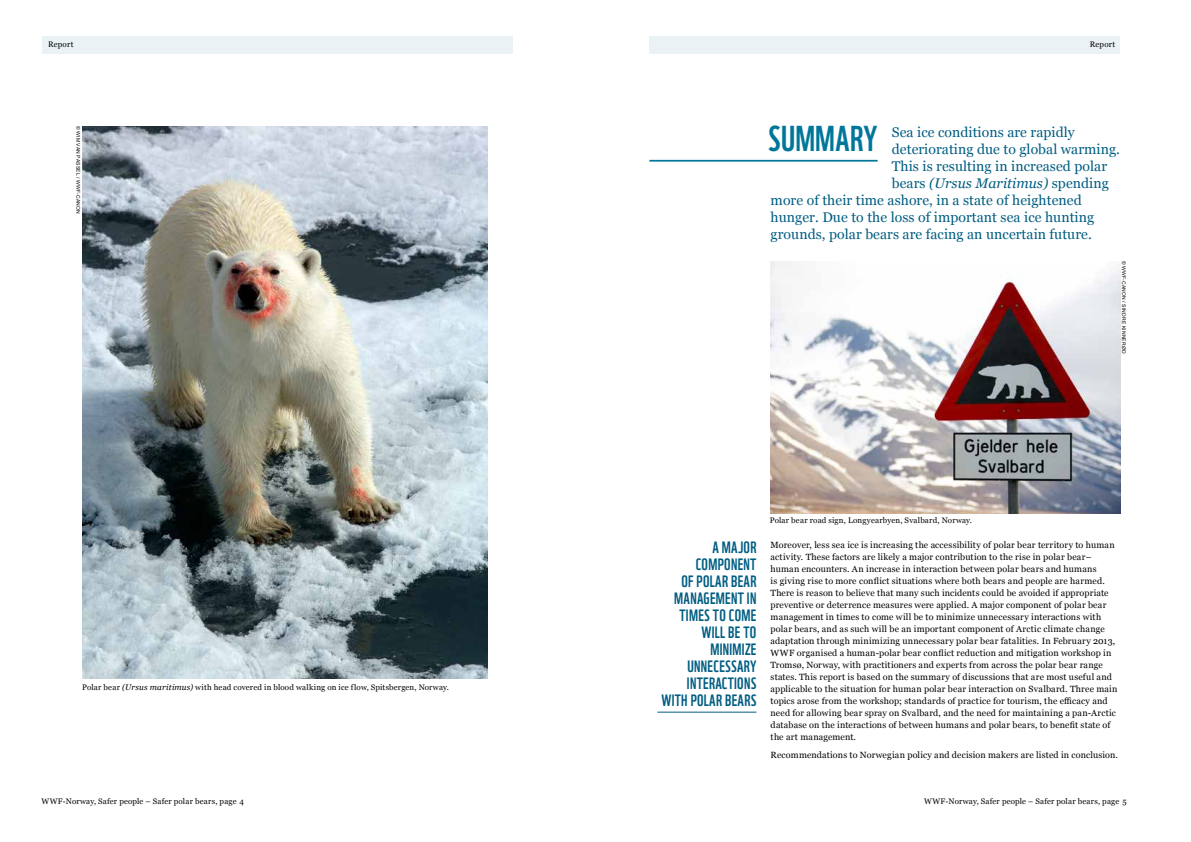
<style>
.page{position:relative;width:1191px;height:842px;background:#fff}
.page>*{position:absolute;margin:0;border:0;box-sizing:border-box;transform-origin:0 0}
.t1{font:35px "WWF";letter-spacing:.01em;color:#00779a}
.t2{font:16px/17px "WWF";letter-spacing:.02em;color:#005d82;text-align:right}
.t3{font:14px "Georgia";letter-spacing:.005em;color:#005d82}
.t4{font:italic 14px "Georgia";letter-spacing:.005em;color:#005d82}
.t5{font:9px/12px "Georgia";letter-spacing:.02em;color:#000}
.t6{font:8px "Georgia";letter-spacing:.02em;color:#000}
.t7{font:5px "Arial";letter-spacing:.04em;color:#000}
.s1{font-style:italic;font-size:8.2px}
.s2{font-style:normal}
</style>
<div class="page">
<div style="left:43px;top:36px;width:470px;height:17px;background:#ebf2f5"></div>
<div style="left:649px;top:36px;width:471px;height:17px;background:#ebf2f5"></div>
<hr style="left:649px;top:160px;width:228px;height:2px;background:#00779a">
<hr style="left:657px;top:712px;width:99px;height:1px;background:#005d82">
<img style="left:82px;top:126px;width:406px;height:552px">
<img style="left:770px;top:261px;width:350px;height:252px">
<p class="t6" style="left:48px;top:38px;width:27px">Report</p>
<p class="t6" style="left:1089px;top:38px;width:27px">Report</p>
<p class="t7" style="left:82px;top:126px;width:89px;rotate:90deg">© WIM VAN PASSEL / WWF-CANON</p>
<p class="t6" style="left:82px;top:681px;width:368px">Polar bear <span class="s1">(Ursus maritimus)</span> with head covered in blood walking on ice flow, Spitsbergen, Norway.</p>
<h1 class="t1" style="left:768px;top:111px;width:111px">SUMMARY</h1>
<h3 class="t3" style="left:891px;top:122px;width:184px">Sea ice conditions are rapidly</h3>
<h3 class="t3" style="left:891px;top:139px;width:230px">deteriorating due to global warming.</h3>
<h3 class="t3" style="left:891px;top:156px;width:217px">This is resulting in increased polar</h3>
<h3 class="t4" style="left:891px;top:173px;width:219px"><span class="s2">bears</span> (Ursus Maritimus) <span class="s2">spending</span></h3>
<h3 class="t3" style="left:770px;top:190px;width:313px">more of their time ashore, in a state of heightened</h3>
<h3 class="t3" style="left:770px;top:207px;width:325px">hunger. Due to the loss of important sea ice hunting</h3>
<h3 class="t3" style="left:770px;top:224px;width:323px">grounds, polar bears are facing an uncertain future.</h3>
<p class="t7" style="left:1127px;top:261px;width:94px;rotate:90deg">© WWF-CANON / SINDRE KINNERØD</p>
<h2 class="t2" style="left:661px;top:537px;width:97px">A MAJOR<br>COMPONENT<br>OF POLAR BEAR<br>MANAGEMENT IN<br>TIMES TO COME<br>WILL BE TO<br>MINIMIZE<br>UNNECESSARY<br>INTERACTIONS<br>WITH POLAR BEARS</h2>
<p class="t6" style="left:770px;top:514px;width:204px">Polar bear road sign, Longyearbyen, Svalbard, Norway.</p>
<p class="t5" style="left:770px;top:539px;width:348px">Moreover, less sea ice is increasing the accessibility of polar bear territory to human activity. These factors are likely a major contribution to the rise in polar bear– human encounters. An increase in interaction between polar bears and humans<br>is giving rise to more conflict situations where both bears and people are harmed.<br>There is reason to believe that many such incidents could be avoided if appropriate preventive or deterrence measures were applied. A major component of polar bear management in times to come will be to minimize unnecessary interactions with polar bears, and as such will be an important component of Arctic climate change adaptation through minimizing unnecessary polar bear fatalities. In February 2013, WWF organised a human-polar bear conflict reduction and mitigation workshop in Tromsø, Norway, with practitioners and experts from across the polar bear range states. This report is based on the summary of discussions that are most useful and applicable to the situation for human polar bear interaction on Svalbard. Three main topics arose from the workshop; standards of practice for tourism, the efficacy and need for allowing bear spray on Svalbard, and the need for maintaining a pan-Arctic database on the interactions of between humans and polar bears, to benefit state of the art management.</p>
<p class="t5" style="left:770px;top:749px;width:349px">Recommendations to Norwegian policy and decision makers are listed in conclusion.</p>
<p class="t6" style="left:41px;top:795px;width:204px">WWF-Norway, Safer people – Safer polar bears, page 4</p>
<p class="t6" style="left:924px;top:795px;width:204px">WWF-Norway, Safer people – Safer polar bears, page 5</p>
</div>
